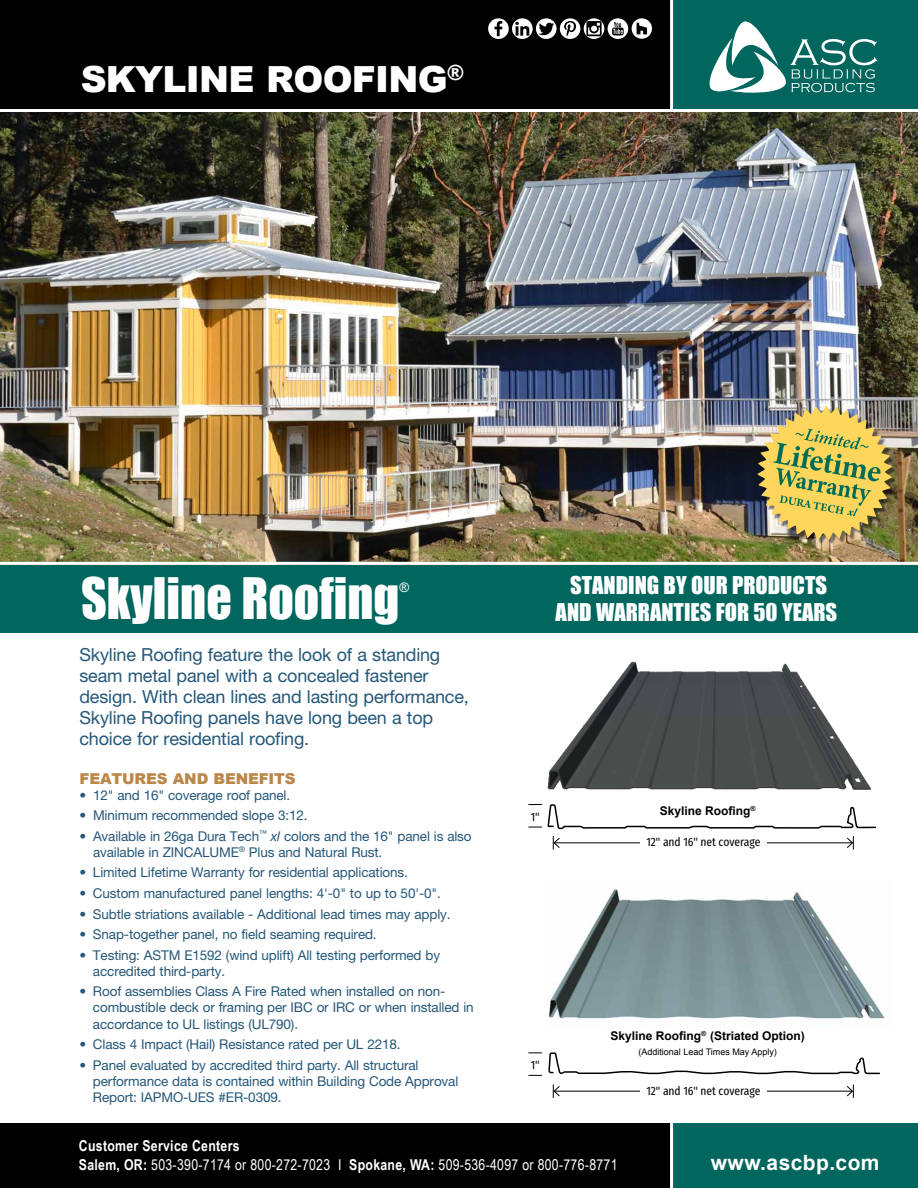
<style>
.page{position:relative;width:918px;height:1188px;background:#fff}
.page>*{position:absolute;margin:0;border:0;box-sizing:border-box;transform-origin:0 0}
.t1{font:52.5px "Impact";color:#fff;scale:.95 1}
.t2{font:900 36px "Arial";letter-spacing:-.02em;color:#fff}
.t3{font:22.5px/27px "Impact";color:#fff;text-align:center}
.t4{font:700 21px "Arial";letter-spacing:.02em;color:#fff}
.t5{font:18px/21px "Helvetica Neue LT Std";letter-spacing:-.01em;color:#245779}
.t6{font:15px/19.5px "Arial Narrow";letter-spacing:.02em;color:#fff}
.t7{font:900 15px "Arial";letter-spacing:-.01em;color:#ba8748}
.t8{font:13.5px/16.2px "Helvetica Neue LT Std";letter-spacing:-.01em;color:#245779}
.t9{font:13.05px "Arial";color:#fff}
.t10{font:700 12px "Arial";color:#000}
.t11{font:12px "Fira Sans Condensed";letter-spacing:-.01em;color:#000}
.t12{font:9px "Arial";color:#000}
.s1{font-style:italic}
.s2{font-weight:700}
</style>
<div class="page">
<img style="left:0;top:112px;width:918px;height:450px">
<div style="left:0;top:565px;width:918px;height:67px;background:#00665e"></div>
<div style="left:759px;top:407px;width:138px;height:138px;background:#000;opacity:.5"></div>
<img style="left:757px;top:406px;width:135px;height:134px">
<div style="left:670px;top:0;width:248px;height:109px;background:#00665e"></div>
<div style="left:0;top:0;width:672px;height:109px;background:#000"></div>
<hr style="left:670px;top:0;width:3px;height:112px;background:#fff">
<svg style="left:709px;top:21px;width:169px;height:72px"></svg>
<div style="left:0;top:1123px;width:672px;height:65px;background:#000"></div>
<div style="left:670px;top:1123px;width:248px;height:65px;background:#00665e"></div>
<hr style="left:670px;top:1123px;width:3px;height:65px;background:#fff">
<svg style="left:488px;top:18px;width:164px;height:21px"></svg>
<img style="left:547px;top:661px;width:324px;height:129px">
<svg style="left:528px;top:804px;width:349px;height:46px"></svg>
<div style="left:640px;top:835px;width:127px;height:15px;background:#fff"></div>
<div style="left:531px;top:810px;width:9px;height:11px;background:#fff"></div>
<svg style="left:528px;top:1052px;width:14px;height:1px"></svg>
<svg style="left:528px;top:1075px;width:14px;height:1px"></svg>
<img style="left:553px;top:889px;width:332px;height:130px">
<svg style="left:548px;top:995px;width:333px;height:103px"></svg>
<h2 class="t2" style="left:81px;top:53px;width:385px">SKYLINE ROOFING<sup>®</sup></h2>
<h1 class="t1" style="left:81px;top:558px;width:337px">Skyline Roofing</h1>
<p class="t9" style="left:399px;top:579px;width:11px">®</p>
<h3 class="t5" style="left:80px;top:643px;width:391px">Skyline Roofing feature the look of a standing seam metal panel with a concealed fastener design. With clean lines and lasting performance, Skyline Roofing panels have long been a top choice for residential roofing.</h3>
<p class="t7" style="left:80px;top:767px;width:218px">FEATURES AND BENEFITS</p>
<p class="t8" style="left:80px;top:787px;width:212px">• 12" and 16" coverage roof panel.</p>
<p class="t8" style="left:80px;top:807px;width:230px">• Minimum recommended slope 3:12.</p>
<p class="t8" style="left:93px;top:828px;width:380px;text-indent:-14px">• Available in 26ga Dura Tech<sup>™</sup> <span class="s1">xl</span> colors and the 16" panel is also available in ZINCALUME<sup>®</sup> Plus and Natural Rust.</p>
<p class="t8" style="left:79px;top:864px;width:330px">• Limited Lifetime Warranty for residential applications.</p>
<p class="t8" style="left:79px;top:885px;width:363px">• Custom manufactured panel lengths: 4'-0" to up to 50'-0".</p>
<p class="t8" style="left:79px;top:905px;width:373px">• Subtle striations available - Additional lead times may apply.</p>
<p class="t8" style="left:79px;top:926px;width:299px">• Snap-together panel, no field seaming required.</p>
<p class="t8" style="left:93px;top:946px;width:349px;text-indent:-14px">• Testing: ASTM E1592 (wind uplift) All testing performed by accredited third-party.</p>
<p class="t8" style="left:93px;top:983px;width:382px;text-indent:-14px">• Roof assemblies Class A Fire Rated when installed on non&shy;combustible deck or framing per IBC or IRC or when installed in accordance to UL listings (UL790).</p>
<p class="t8" style="left:79px;top:1036px;width:323px">• Class 4 Impact (Hail) Resistance rated per UL 2218.</p>
<p class="t8" style="left:93px;top:1057px;width:367px;text-indent:-14px">• Panel evaluated by accredited third party. All structural performance data is contained within Building Code Approval<br>Report: IAPMO-UES #ER-0309.</p>
<h3 class="t3" style="left:556px;top:572px;width:283px">STANDING BY OUR PRODUCTS<br>AND WARRANTIES FOR 50 YEARS</h3>
<p class="t11" style="left:531px;top:806px;width:10px">1"</p>
<p class="t10" style="left:660px;top:803px;width:97px">Skyline Roofing<sup>®</sup></p>
<p class="t11" style="left:646px;top:831px;width:116px">12" and 16" net coverage</p>
<p class="t11" style="left:531px;top:1054px;width:10px">1"</p>
<p class="t10" style="left:610px;top:1028px;width:196px">Skyline Roofing<sup>®</sup> (Striated Option)</p>
<p class="t12" style="left:638px;top:1046px;width:140px">(Additional Lead Times May Apply)</p>
<p class="t11" style="left:646px;top:1080px;width:116px">12" and 16" net coverage</p>
<p class="t6" style="left:79px;top:1135px;width:540px"><span class="s2">Customer Service Centers<br>Salem, OR:</span> 503-390-7174 or 800-272-7023 I <span class="s2">Spokane, WA:</span> 509-536-4097 or 800-776-8771</p>
<h3 class="t4" style="left:711px;top:1149px;width:170px">www.ascbp.com</h3>
</div>
